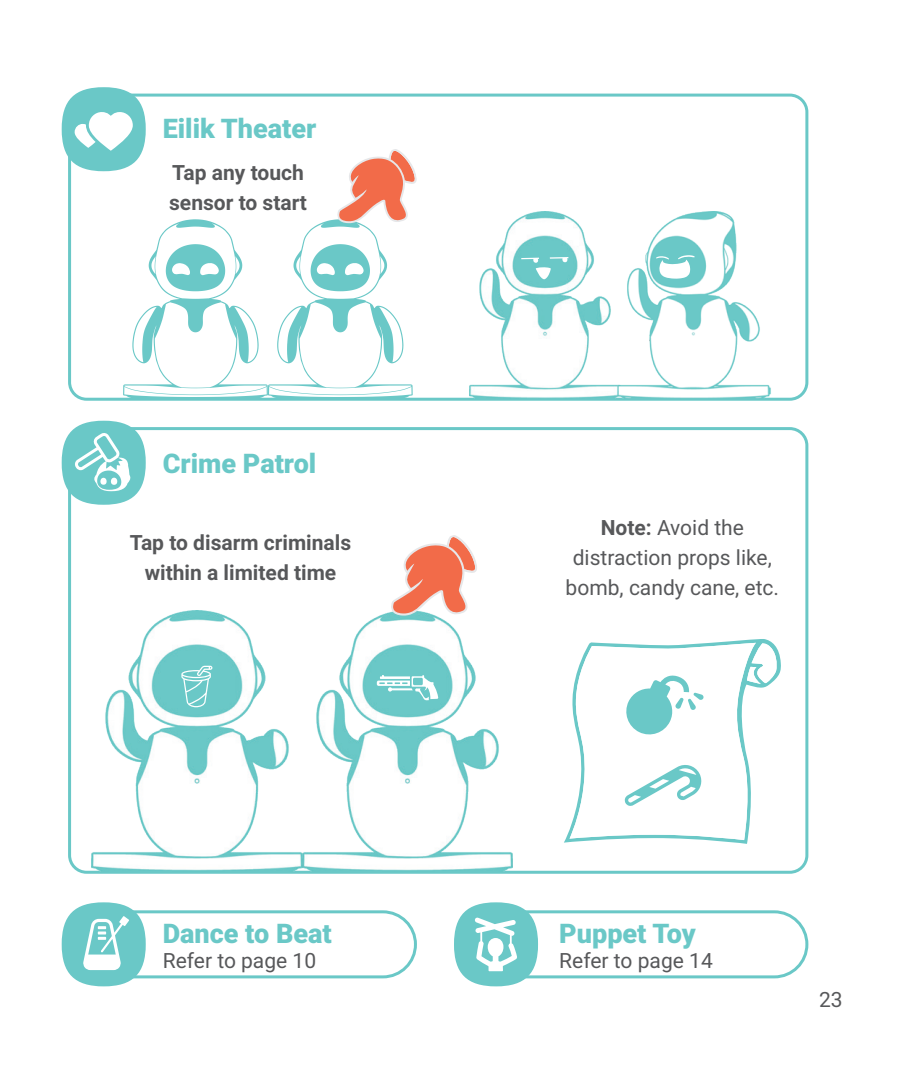
<style>
.page{position:relative;width:902px;height:1072px;background:#fff}
.page>*{position:absolute;margin:0;border:0;box-sizing:border-box;transform-origin:0 0}
._000_-_G{font:900 27px "Roboto";color:#6ac8c7}
._0000_-_G_-_Gray{font:700 21px/30px "Roboto";color:#57585a;text-align:center}
.正文_-_Gray_-_居中{font:21px/30px "Roboto";color:#57585a;text-align:center}
.正文_-_Gray{font:21px "Roboto";color:#57585a}
.s1{font-weight:700}
</style>
<div class="page">
<div style="left:68px;top:94px;width:740px;height:307px;border:3px solid #6ac8c7;border-radius:17px"></div>
<div style="left:68px;top:427px;width:740px;height:446px;border:3px solid #6ac8c7;border-radius:17px"></div>
<div style="left:71px;top:910px;width:346px;height:68px;border:3px solid #6ac8c7;border-radius:33px"></div>
<div style="left:468px;top:910px;width:340px;height:68px;border:3px solid #6ac8c7;border-radius:33px"></div>
<div style="left:62px;top:902px;width:84px;height:84px;background:#6ac8c7;border-radius:50%"></div>
<svg style="left:83px;top:916px;width:46px;height:54px"></svg>
<div style="left:454px;top:902px;width:84px;height:84px;background:#6ac8c7;border-radius:50%"></div>
<svg style="left:475px;top:917px;width:42px;height:54px"></svg>
<div style="left:62px;top:87px;width:84px;height:84px;background:#6ac8c7;border-radius:50%"></div>
<div style="left:62px;top:421px;width:84px;height:84px;background:#6ac8c7;border-radius:50%"></div>
<svg style="left:74px;top:432px;width:57px;height:60px"></svg>
<div style="left:100px;top:478px;width:7px;height:6px;background:#fff;border-radius:50%"></div>
<div style="left:111px;top:477px;width:6px;height:8px;background:#fff;border-radius:50%"></div>
<img style="left:92px;top:611px;width:420px;height:260px">
<img style="left:469px;top:212px;width:148px;height:186px">
<svg style="left:564px;top:639px;width:216px;height:204px"></svg>
<svg style="left:569px;top:643px;width:208px;height:197px"></svg>
<svg style="left:390px;top:535px;width:87px;height:80px"></svg>
<svg style="left:75px;top:112px;width:342px;height:286px"></svg>
<svg style="left:181px;top:665px;width:31px;height:42px"></svg>
<svg style="left:377px;top:675px;width:61px;height:25px"></svg>
<img style="left:617px;top:212px;width:154px;height:186px">
<svg style="left:656px;top:255px;width:38px;height:24px"></svg>
<svg style="left:521px;top:257px;width:47px;height:22px"></svg>
<p class="_000_-_G" style="left:163px;top:109px;width:155px">Eilik Theater</p>
<p class="_0000_-_G_-_Gray" style="left:169px;top:157px;width:139px;text-align:left">Tap any touch sensor to start</p>
<p class="_000_-_G" style="left:163px;top:444px;width:155px">Crime Patrol</p>
<p class="_0000_-_G_-_Gray" style="left:130px;top:526px;width:223px">Tap to disarm criminals within a limited time</p>
<p class="正文_-_Gray_-_居中" style="left:565px;top:511px;width:215px"><span class="s1">Note:</span> Avoid the distraction props like, bomb, candy cane, etc.</p>
<p class="_000_-_G" style="left:163px;top:914px;width:170px">Dance to Beat</p>
<p class="_000_-_G" style="left:559px;top:914px;width:138px">Puppet Toy</p>
<p class="正文_-_Gray" style="left:163px;top:945px;width:155px">Refer to page 10</p>
<p class="正文_-_Gray" style="left:559px;top:945px;width:155px">Refer to page 14</p>
<p class="正文_-_Gray_-_居中" style="left:819px;top:983px;width:25px">23</p>
</div>
